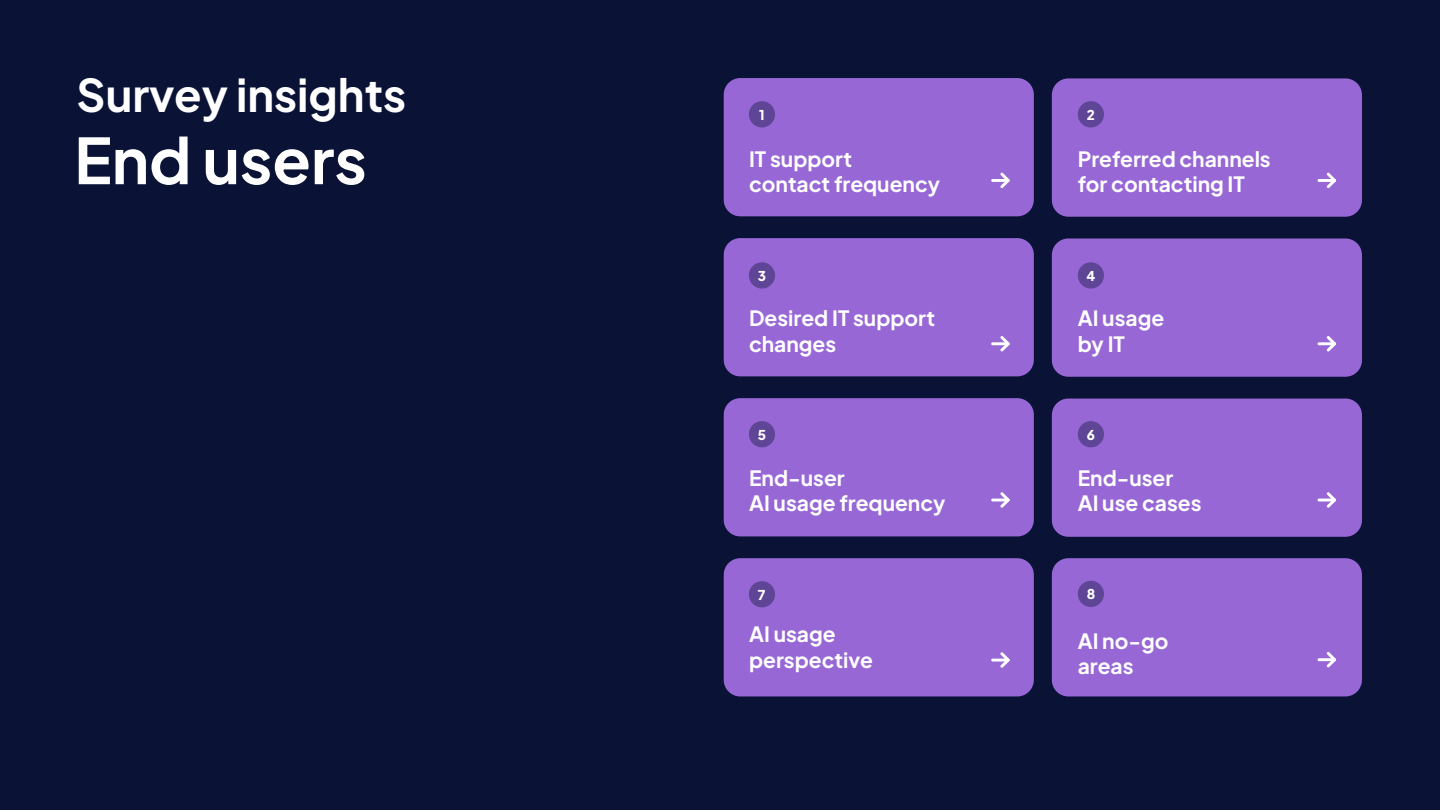
<style>
.page{position:relative;width:1440px;height:810px;background:#0a1236}
.page>*{position:absolute;margin:0;border:0;box-sizing:border-box;transform-origin:0 0}
.t1{font:700 63px "Plus Jakarta Sans";color:#fff}
.t2{font:700 45px "Plus Jakarta Sans";color:#fff}
.t3{font:700 21px/25.2px "Plus Jakarta Sans";color:#fff}
.t4{font:800 13.5px "Plus Jakarta Sans";color:#fff}
</style>
<div class="page">
<div style="left:724px;top:78px;width:310px;height:138px;background:#9867d6;border-radius:16px"></div>
<div style="left:724px;top:398px;width:310px;height:138px;background:#9867d6;border-radius:16px"></div>
<div style="left:724px;top:558px;width:310px;height:138px;background:#9867d6;border-radius:16px"></div>
<div style="left:724px;top:238px;width:310px;height:138px;background:#9867d6;border-radius:16px"></div>
<div style="left:1052px;top:78px;width:310px;height:139px;background:#9867d6;border-radius:16px"></div>
<div style="left:1052px;top:399px;width:310px;height:138px;background:#9867d6;border-radius:16px"></div>
<div style="left:1052px;top:558px;width:310px;height:138px;background:#9867d6;border-radius:16px"></div>
<div style="left:1052px;top:238px;width:310px;height:139px;background:#9867d6;border-radius:16px"></div>
<div style="left:749px;top:101px;width:26px;height:26px;background:#5f4596;border-radius:50%"></div>
<div style="left:1078px;top:101px;width:26px;height:26px;background:#5f4596;border-radius:50%"></div>
<div style="left:749px;top:262px;width:26px;height:27px;background:#5f4596;border-radius:50%"></div>
<div style="left:1078px;top:262px;width:26px;height:27px;background:#5f4596;border-radius:50%"></div>
<div style="left:749px;top:421px;width:26px;height:26px;background:#5f4596;border-radius:50%"></div>
<div style="left:749px;top:581px;width:26px;height:26px;background:#5f4596;border-radius:50%"></div>
<div style="left:1078px;top:421px;width:26px;height:26px;background:#5f4596;border-radius:50%"></div>
<div style="left:1078px;top:581px;width:26px;height:26px;background:#5f4596;border-radius:50%"></div>
<svg style="left:991px;top:172px;width:19px;height:16px"></svg>
<svg style="left:1317px;top:172px;width:19px;height:17px"></svg>
<svg style="left:991px;top:492px;width:19px;height:16px"></svg>
<svg style="left:991px;top:652px;width:19px;height:16px"></svg>
<svg style="left:1317px;top:492px;width:19px;height:16px"></svg>
<svg style="left:1317px;top:652px;width:19px;height:16px"></svg>
<svg style="left:991px;top:336px;width:19px;height:16px"></svg>
<svg style="left:1317px;top:336px;width:19px;height:16px"></svg>
<p class="t2" style="left:77px;top:55px;width:331px">Survey insights</p>
<p class="t1" style="left:74px;top:104px;width:294px">End users</p>
<p class="t4" style="left:759px;top:102px;width:7px">1</p>
<p class="t4" style="left:1087px;top:102px;width:10px">2</p>
<p class="t3" style="left:749px;top:143px;width:104px">IT support</p>
<p class="t3" style="left:749px;top:169px;width:193px">contact frequency</p>
<p class="t3" style="left:1078px;top:143px;width:195px">Preferred channels</p>
<p class="t3" style="left:1078px;top:169px;width:169px">for contacting IT</p>
<p class="t4" style="left:758px;top:263px;width:10px">3</p>
<p class="t4" style="left:1086px;top:263px;width:10px">4</p>
<p class="t3" style="left:749px;top:303px;width:188px">Desired IT support changes</p>
<p class="t3" style="left:1078px;top:303px;width:88px">AI usage</p>
<p class="t3" style="left:1078px;top:328px;width:49px">by IT</p>
<p class="t4" style="left:758px;top:422px;width:10px">5</p>
<p class="t4" style="left:1087px;top:422px;width:10px">6</p>
<p class="t3" style="left:749px;top:463px;width:97px">End-user</p>
<p class="t3" style="left:749px;top:488px;width:198px">AI usage frequency</p>
<p class="t3" style="left:1078px;top:463px;width:97px">End-user</p>
<p class="t3" style="left:1078px;top:488px;width:125px">AI use cases</p>
<p class="t4" style="left:758px;top:582px;width:9px">7</p>
<p class="t4" style="left:1087px;top:582px;width:10px">8</p>
<p class="t3" style="left:749px;top:619px;width:88px">AI usage</p>
<p class="t3" style="left:749px;top:644px;width:125px">perspective</p>
<p class="t3" style="left:1078px;top:626px;width:92px">AI no-go</p>
<p class="t3" style="left:1078px;top:651px;width:57px">areas</p>
</div>
